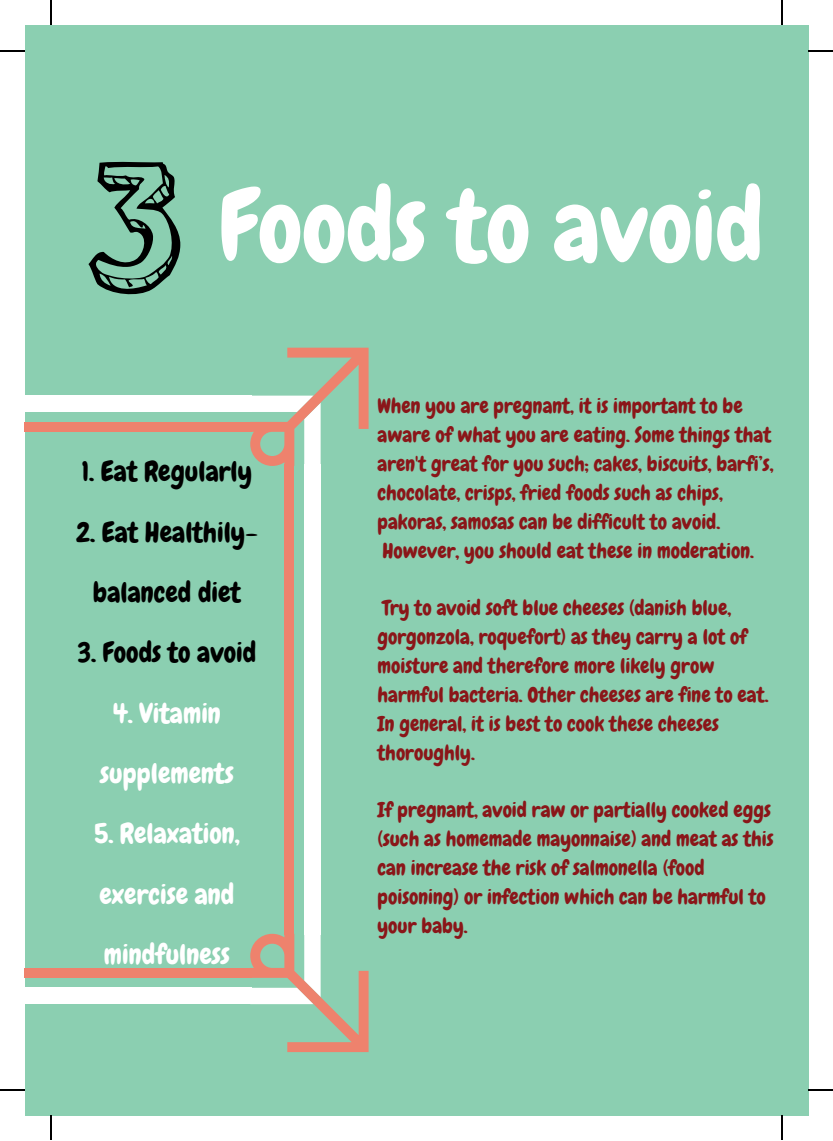
<style>
.page{position:relative;width:833px;height:1141px;background:#fff}
.page>*{position:absolute;margin:0;border:0;box-sizing:border-box;transform-origin:0 0}
.t1{font:98.52px "Chewy";color:#fff}
.t2{font:27.82px/60.4px "Chewy";color:#000;text-align:center}
.t3{font:27.82px/60.4px "Chewy";color:#fff;text-align:center}
.t4{font:20.82px/28.9px "Chewy";color:#8a1619}
</style>
<div class="page">
<div style="left:25px;top:25px;width:783px;height:1090px;background:#8bcfb1"></div>
<svg style="left:88px;top:161px;width:93px;height:134px"></svg>
<div style="left:25px;top:988px;width:227px;height:16px;background:#fff"></div>
<div style="left:25px;top:968px;width:227px;height:10px;background:#ee826d"></div>
<div style="left:25px;top:396px;width:227px;height:16px;background:#fff"></div>
<div style="left:25px;top:422px;width:227px;height:10px;background:#ee826d"></div>
<div style="left:304px;top:465px;width:17px;height:470px;background:#fff"></div>
<div style="left:284px;top:465px;width:10px;height:470px;background:#ee826d"></div>
<svg style="left:250px;top:934px;width:119px;height:118px"></svg>
<svg style="left:250px;top:348px;width:119px;height:118px"></svg>
<svg style="left:50px;top:0;width:1px;height:25px"></svg>
<svg style="left:0;top:50px;width:25px;height:1px"></svg>
<svg style="left:782px;top:0;width:1px;height:25px"></svg>
<svg style="left:808px;top:50px;width:25px;height:1px"></svg>
<svg style="left:782px;top:1115px;width:1px;height:25px"></svg>
<svg style="left:808px;top:1089px;width:25px;height:1px"></svg>
<svg style="left:50px;top:1115px;width:1px;height:25px"></svg>
<svg style="left:0;top:1089px;width:25px;height:1px"></svg>
<h1 class="t1" style="left:218px;top:164px;width:547px">Foods to avoid</h1>
<h2 class="t2" style="left:82px;top:442px;width:172px">1. Eat Regularly</h2>
<h2 class="t2" style="left:76px;top:502px;width:183px">2. Eat Healthily&shy;balanced diet</h2>
<h2 class="t2" style="left:77px;top:623px;width:180px">3. Foods to avoid</h2>
<h2 class="t3" style="left:100px;top:683px;width:135px">4. Vitamin supplements</h2>
<h2 class="t3" style="left:94px;top:804px;width:147px;text-align:left">5. Relaxation, exercise and mindfulness</h2>
<p class="t4" style="left:378px;top:392px;width:397px">When you are pregnant, it is important to be aware of what you are eating. Some things that aren't great for you such; cakes, biscuits, barfi’s, chocolate, crisps, fried foods such as chips, pakoras, samosas can be difficult to avoid.<br>However, you should eat these in moderation.</p>
<p class="t4" style="left:378px;top:594px;width:392px">Try to avoid soft blue cheeses (danish blue, gorgonzola, roquefort) as they carry a lot of moisture and therefore more likely grow harmful bacteria. Other cheeses are fine to eat.<br>In general, it is best to cook these cheeses thoroughly.</p>
<p class="t4" style="left:378px;top:796px;width:398px">If pregnant, avoid raw or partially cooked eggs (such as homemade mayonnaise) and meat as this can increase the risk of salmonella (food poisoning) or infection which can be harmful to your baby.</p>
</div>
